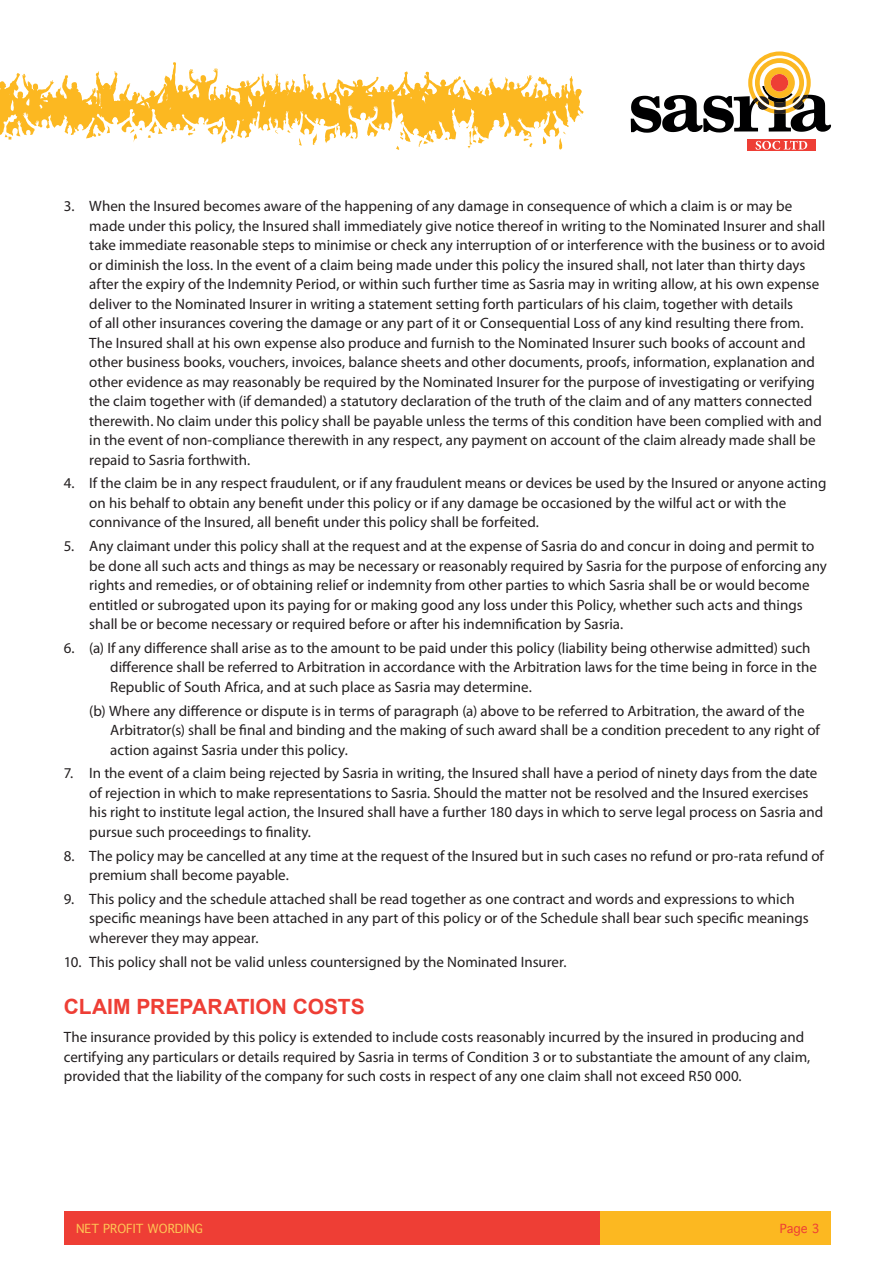
<style>
.page{position:relative;width:893px;height:1263px;background:#fff}
.page>*{position:absolute;margin:0;border:0;box-sizing:border-box;transform-origin:0 0}
.t1{font:700 21px "Arial";color:#ee3e35}
.t2{font:15px/19.5px "Myriad Pro";color:#231f20}
.t3{font:12px "Geneva";color:#fec555}
.t4{font:12px "Geneva";color:#ee3e35}
</style>
<div class="page">
<div style="left:747px;top:139px;width:69px;height:12px;background:#ee3e35"></div>
<svg style="left:756px;top:141px;width:51px;height:9px"></svg>
<svg style="left:631px;top:51px;width:200px;height:82px"></svg>
<div style="left:771px;top:74px;width:17px;height:18px;background:#ee3e35;border-radius:50%"></div>
<div style="left:584px;top:1211px;width:246px;height:33px;background:#fcb821"></div>
<div style="left:65px;top:1211px;width:535px;height:33px;background:#ee3e35"></div>
<svg style="left:467px;top:142px;width:16px;height:7px"></svg>
<svg style="left:0;top:62px;width:559px;height:80px"></svg>
<svg style="left:350px;top:135px;width:3px;height:4px"></svg>
<svg style="left:367px;top:123px;width:11px;height:14px"></svg>
<svg style="left:419px;top:139px;width:15px;height:8px"></svg>
<svg style="left:396px;top:126px;width:15px;height:24px"></svg>
<svg style="left:444px;top:137px;width:4px;height:3px"></svg>
<svg style="left:559px;top:76px;width:25px;height:74px"></svg>
<p class="t2" style="left:89px;top:196px;width:738px;text-indent:-26px">3. When the Insured becomes aware of the happening of any damage in consequence of which a claim is or may be made under this policy, the Insured shall immediately give notice thereof in writing to the Nominated Insurer and shall take immediate reasonable steps to minimise or check any interruption of or interference with the business or to avoid or diminish the loss. In the event of a claim being made under this policy the insured shall, not later than thirty days after the expiry of the Indemnity Period, or within such further time as Sasria may in writing allow, at his own expense deliver to the Nominated Insurer in writing a statement setting forth particulars of his claim, together with details<br>of all other insurances covering the damage or any part of it or Consequential Loss of any kind resulting there from.<br>The Insured shall at his own expense also produce and furnish to the Nominated Insurer such books of account and other business books, vouchers, invoices, balance sheets and other documents, proofs, information, explanation and other evidence as may reasonably be required by the Nominated Insurer for the purpose of investigating or verifying the claim together with (if demanded) a statutory declaration of the truth of the claim and of any matters connected therewith. No claim under this policy shall be payable unless the terms of this condition have been complied with and in the event of non-compliance therewith in any respect, any payment on account of the claim already made shall be repaid to Sasria forthwith.</p>
<p class="t2" style="left:89px;top:473px;width:739px;text-indent:-26px">4. If the claim be in any respect fraudulent, or if any fraudulent means or devices be used by the Insured or anyone acting on his behalf to obtain any benefit under this policy or if any damage be occasioned by the wilful act or with the connivance of the Insured, all benefit under this policy shall be forfeited.</p>
<p class="t2" style="left:89px;top:536px;width:739px;text-indent:-26px">5. Any claimant under this policy shall at the request and at the expense of Sasria do and concur in doing and permit to be done all such acts and things as may be necessary or reasonably required by Sasria for the purpose of enforcing any rights and remedies, or of obtaining relief or indemnity from other parties to which Sasria shall be or would become entitled or subrogated upon its paying for or making good any loss under this Policy, whether such acts and things shall be or become necessary or required before or after his indemnification by Sasria.</p>
<p class="t2" style="left:110px;top:638px;width:708px;text-indent:-46px">6. (a) If any difference shall arise as to the amount to be paid under this policy (liability being otherwise admitted) such difference shall be referred to Arbitration in accordance with the Arbitration laws for the time being in force in the<br>Republic of South Africa, and at such place as Sasria may determine.</p>
<p class="t2" style="left:110px;top:701px;width:711px;text-indent:-21px">(b) Where any difference or dispute is in terms of paragraph (a) above to be referred to Arbitration, the award of the<br>Arbitrator(s) shall be final and binding and the making of such award shall be a condition precedent to any right of action against Sasria under this policy.</p>
<p class="t2" style="left:89px;top:763px;width:735px;text-indent:-26px">7. In the event of a claim being rejected by Sasria in writing, the Insured shall have a period of ninety days from the date of rejection in which to make representations to Sasria. Should the matter not be resolved and the Insured exercises his right to institute legal action, the Insured shall have a further 180 days in which to serve legal process on Sasria and pursue such proceedings to finality.</p>
<p class="t2" style="left:89px;top:846px;width:736px;text-indent:-26px">8. The policy may be cancelled at any time at the request of the Insured but in such cases no refund or pro-rata refund of premium shall become payable.</p>
<p class="t2" style="left:89px;top:889px;width:721px;text-indent:-26px">9. This policy and the schedule attached shall be read together as one contract and words and expressions to which specific meanings have been attached in any part of this policy or of the Schedule shall bear such specific meanings wherever they may appear.</p>
<p class="t2" style="left:64px;top:952px;width:504px">10. This policy shall not be valid unless countersigned by the Nominated Insurer.</p>
<h1 class="t1" style="left:64px;top:993px;width:302px">CLAIM PREPARATION COSTS</h1>
<p class="t2" style="left:64px;top:1027px;width:748px">The insurance provided by this policy is extended to include costs reasonably incurred by the insured in producing and certifying any particulars or details required by Sasria in terms of Condition 3 or to substantiate the amount of any claim, provided that the liability of the company for such costs in respect of any one claim shall not exceed R50 000.</p>
<p class="t3" style="left:76px;top:1221px;width:128px">NET PROFIT WORDING</p>
<p class="t4" style="left:780px;top:1221px;width:41px">Page 3</p>
</div>
